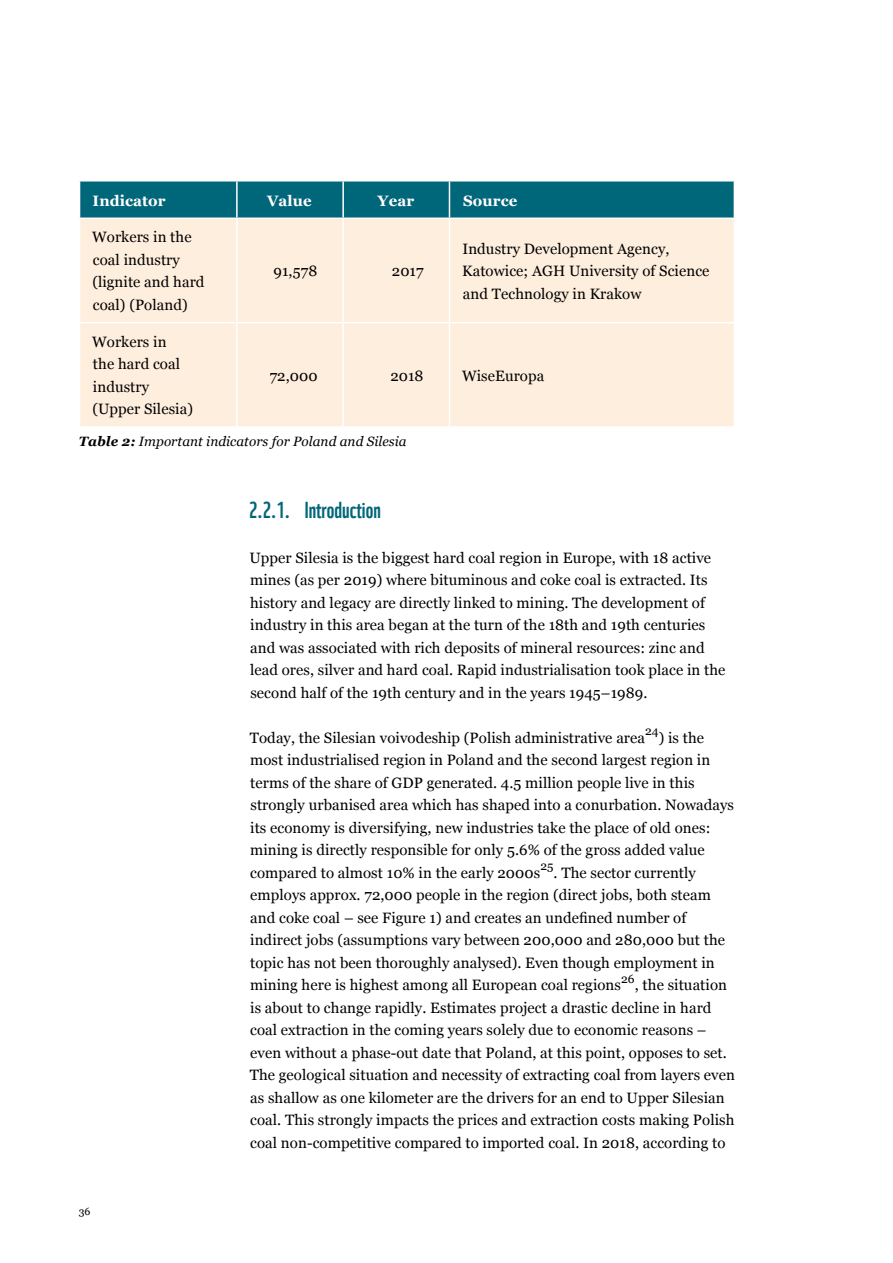
<style>
.page{position:relative;width:893px;height:1263px;background:#fff}
.page>*{position:absolute;margin:0;border:0;box-sizing:border-box;transform-origin:0 0}
.t1{font:22.5px "WWF";color:#006679}
.t2{font:15px/22.5px "Georgia";letter-spacing:.005em;color:#000}
.t3{font:700 15px "Georgia";letter-spacing:.005em;color:#fff}
.t4{font:italic 13.5px "Georgia";letter-spacing:.005em;color:#000}
.t5{font:12px "Georgia";color:#000}
.t6{font:10.5px "Georgia";color:#000}
.s1{font-weight:700}
</style>
<div class="page">
<div style="left:80px;top:182px;width:654px;height:36px;background:#006679"></div>
<div style="left:80px;top:219px;width:654px;height:207px;background:#feeedd"></div>
<hr style="left:236px;top:182px;width:2px;height:36px;background:#fff">
<hr style="left:342px;top:182px;width:2px;height:36px;background:#fff">
<hr style="left:449px;top:182px;width:1px;height:36px;background:#fff">
<hr style="left:236px;top:219px;width:2px;height:103px;background:#fff">
<hr style="left:342px;top:219px;width:2px;height:103px;background:#fff">
<hr style="left:449px;top:219px;width:1px;height:103px;background:#fff">
<hr style="left:79px;top:322px;width:158px;height:1px;background:#fff">
<hr style="left:237px;top:322px;width:106px;height:1px;background:#fff">
<hr style="left:236px;top:323px;width:2px;height:103px;background:#fff">
<hr style="left:343px;top:322px;width:106px;height:1px;background:#fff">
<hr style="left:342px;top:323px;width:2px;height:103px;background:#fff">
<hr style="left:449px;top:322px;width:286px;height:1px;background:#fff">
<hr style="left:449px;top:323px;width:1px;height:103px;background:#fff">
<p class="t3" style="left:93px;top:189px;width:75px">Indicator</p>
<p class="t3" style="left:267px;top:189px;width:46px">Value</p>
<p class="t3" style="left:378px;top:189px;width:38px">Year</p>
<p class="t3" style="left:463px;top:189px;width:56px">Source</p>
<p class="t2" style="left:92px;top:225px;width:114px">Workers in the coal industry (lignite and hard coal) (Poland)</p>
<p class="t2" style="left:462px;top:237px;width:249px">Industry Development Agency,<br>Katowice; AGH University of Science and Technology in Krakow</p>
<p class="t2" style="left:273px;top:259px;width:45px">91,578</p>
<p class="t2" style="left:392px;top:259px;width:33px">2017</p>
<p class="t2" style="left:92px;top:330px;width:102px">Workers in<br>the hard coal industry (Upper Silesia)</p>
<p class="t2" style="left:270px;top:363px;width:49px">72,000</p>
<p class="t2" style="left:390px;top:363px;width:35px">2018</p>
<p class="t2" style="left:462px;top:363px;width:84px">WiseEuropa</p>
<p class="t4" style="left:79px;top:432px;width:329px"><span class="s1">Table 2:</span> Important indicators for Poland and Silesia</p>
<p class="t6" style="left:79px;top:1204px;width:13px">36</p>
<h1 class="t1" style="left:249px;top:492px;width:133px">2.2.1. Introduction</h1>
<p class="t2" style="left:250px;top:545px;width:477px">Upper Silesia is the biggest hard coal region in Europe, with 18 active mines (as per 2019) where bituminous and coke coal is extracted. Its history and legacy are directly linked to mining. The development of industry in this area began at the turn of the 18th and 19th centuries and was associated with rich deposits of mineral resources: zinc and lead ores, silver and hard coal. Rapid industrialisation took place in the second half of the 19th century and in the years 1945–1989.</p>
<p class="t2" style="left:250px;top:725px;width:397px">Today, the Silesian voivodeship (Polish administrative area</p>
<p class="t5" style="left:645px;top:722px;width:15px">24</p>
<p class="t2" style="left:250px;top:725px;width:485px;text-indent:409px">) is the most industrialised region in Poland and the second largest region in terms of the share of GDP generated. 4.5 million people live in this strongly urbanised area which has shaped into a conurbation. Nowadays its economy is diversifying, new industries take the place of old ones: mining is directly responsible for only 5.6% of the gross added value compared to almost 10% in the early 2000s</p>
<p class="t5" style="left:540px;top:857px;width:15px">25</p>
<p class="t2" style="left:250px;top:860px;width:476px;text-indent:303px">. The sector currently employs approx. 72,000 people in the region (direct jobs, both steam and coke coal – see Figure 1) and creates an undefined number of indirect jobs (assumptions vary between 200,000 and 280,000 but the topic has not been thoroughly analysed). Even though employment in mining here is highest among all European coal regions</p>
<p class="t5" style="left:621px;top:970px;width:15px">26</p>
<p class="t2" style="left:250px;top:973px;width:487px;text-indent:385px">, the situation is about to change rapidly. Estimates project a drastic decline in hard coal extraction in the coming years solely due to economic reasons – even without a phase-out date that Poland, at this point, opposes to set.<br>The geological situation and necessity of extracting coal from layers even as shallow as one kilometer are the drivers for an end to Upper Silesian coal. This strongly impacts the prices and extraction costs making Polish coal non-competitive compared to imported coal. In 2018, according to</p>
</div>
